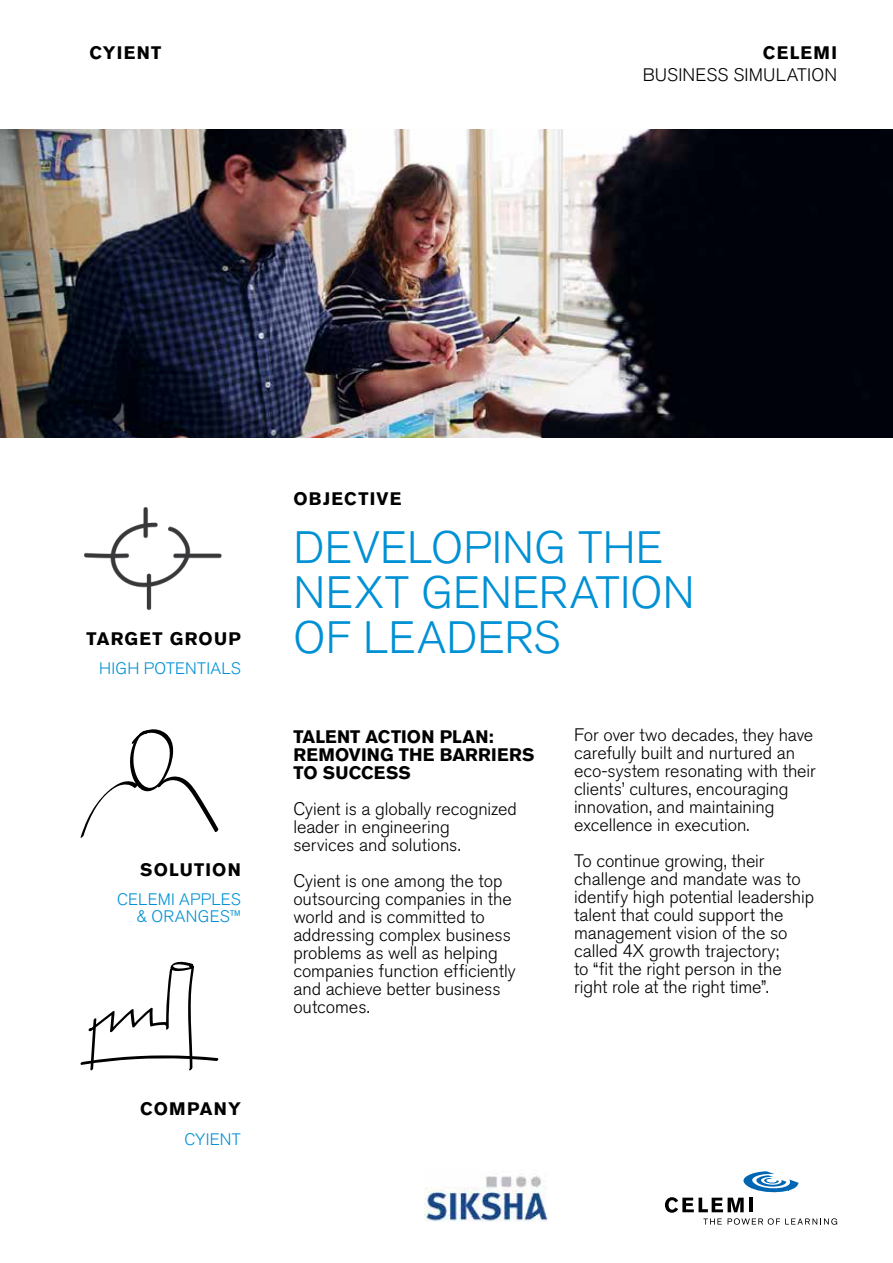
<style>
.page{position:relative;width:893px;height:1263px;background:#fff}
.page>*{position:absolute;margin:0;border:0;box-sizing:border-box;transform-origin:0 0}
.t1{font:300 45px/45px "Akzidenz Grotesk Pro";letter-spacing:.005em;color:#0091d5}
.t2{font:300 18px/18px "Akzidenz Grotesk Pro";letter-spacing:-.005em;color:#000}
.t3{font:700 18px/18px "Akzidenz Grotesk Pro";letter-spacing:.01em;color:#000}
.t4{font:700 18px "Akzidenz Grotesk Pro";letter-spacing:.065em;color:#000}
.t5{font:700 18px "Akzidenz Grotesk Pro";letter-spacing:.035em;color:#000}
.t6{font:300 16.5px/16.5px "Akzidenz Grotesk Pro";letter-spacing:.015em;color:#0091d5;text-align:right}
</style>
<div class="page">
<svg style="left:665px;top:1171px;width:172px;height:54px"></svg>
<hr style="left:749px;top:1198px;width:4px;height:14px;background:#000">
<svg style="left:80px;top:729px;width:139px;height:109px"></svg>
<svg style="left:80px;top:962px;width:138px;height:109px"></svg>
<img style="left:0;top:130px;width:893px;height:308px">
<img style="left:424px;top:1176px;width:125px;height:46px">
<img style="left:84px;top:507px;width:138px;height:104px">
<p class="t5" style="left:89px;top:41px;width:73px">CYIENT</p>
<p class="t5" style="left:763px;top:41px;width:76px">CELEMI</p>
<p class="t2" style="left:643px;top:66px;width:196px">BUSINESS SIMULATION</p>
<p class="t4" style="left:87px;top:627px;width:156px">TARGET GROUP</p>
<p class="t6" style="left:99px;top:660px;width:143px">HIGH POTENTIALS</p>
<p class="t4" style="left:140px;top:858px;width:102px">SOLUTION</p>
<p class="t6" style="left:117px;top:891px;width:125px">CELEMI APPLES &amp; ORANGES™</p>
<p class="t4" style="left:140px;top:1097px;width:102px">COMPANY</p>
<p class="t6" style="left:184px;top:1131px;width:58px">CYIENT</p>
<p class="t4" style="left:293px;top:487px;width:109px">OBJECTIVE</p>
<h1 class="t1" style="left:294px;top:525px;width:402px">DEVELOPING THE<br>NEXT GENERATION<br>OF LEADERS</h1>
<p class="t3" style="left:293px;top:727px;width:242px">TALENT ACTION PLAN:<br>REMOVING THE BARRIERS<br>TO SUCCESS</p>
<p class="t2" style="left:293px;top:799px;width:225px">Cyient is a globally recognized leader in engineering<br>services and solutions.</p>
<p class="t2" style="left:293px;top:871px;width:224px">Cyient is one among the top outsourcing companies in the world and is committed to addressing complex business problems as well as helping companies function efficiently and achieve better business outcomes.</p>
<p class="t2" style="left:574px;top:726px;width:243px">For over two decades, they have carefully built and nurtured an eco-system resonating with their clients’ cultures, encouraging innovation, and maintaining excellence in execution.</p>
<p class="t2" style="left:574px;top:852px;width:242px">To continue growing, their challenge and mandate was to identify high potential leadership talent that could support the management vision of the so called 4X growth trajectory;<br>to “fit the right person in the right role at the right time”.</p>
</div>
